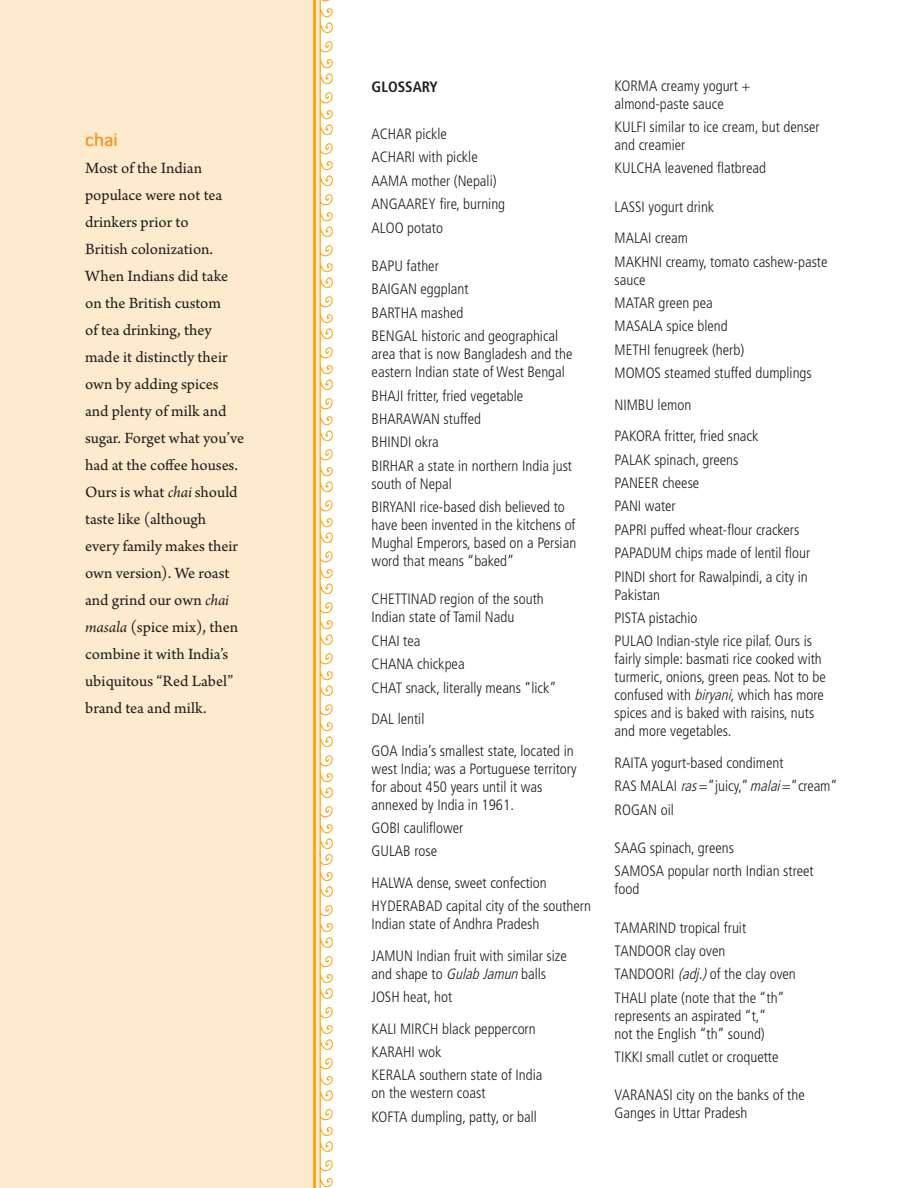
<style>
.page{position:relative;width:918px;height:1188px;background:#fff}
.page>*{position:absolute;margin:0;border:0;box-sizing:border-box;transform-origin:0 0}
.t1{font:500 18px "Diavlo";color:#f7931d}
.t2{font:16.5px/27px "Arno Pro Sm Text";color:#231f20}
.t3{font:300 condensed 15px/23.4px "Frutiger";color:#231f20}
.t4{font:700 condensed 15px "Frutiger";color:#231f20}
.s1{font-family:"Arno Pro";font-style:italic}
.s2{font-style:italic}
</style>
<div class="page">
<div style="left:0;top:0;width:320px;height:1188px;background:#feebcd"></div>
<hr style="left:313px;top:853px;width:2px;height:335px;background:#f9a91b">
<hr style="left:313px;top:0;width:2px;height:856px;background:#f9a91b">
<svg style="left:320px;top:0;width:13px;height:1188px"></svg>
<p class="t1" style="left:85px;top:128px;width:34px">chai</p>
<p class="t2" style="left:85px;top:155px;width:161px">Most of the Indian populace were not tea drinkers prior to<br>British colonization.<br>When Indians did take on the British custom<br>of tea drinking, they made it distinctly their own by adding spices and plenty of milk and sugar. Forget what you’ve had at the coffee houses.<br>Ours is what <span class="s1">chai</span> should taste like (although every family makes their own version). We roast and grind our own <span class="s1">chai masala</span> (spice mix), then combine it with India’s ubiquitous “Red Label” brand tea and milk.</p>
<p class="t4" style="left:372px;top:78px;width:68px">GLOSSARY</p>
<p class="t3" style="left:372px;top:122px;width:135px">ACHAR pickle<br>ACHARI with pickle<br>AAMA mother (Nepali)<br>ANGAAREY fire, burning<br>ALOO potato</p>
<p class="t3" style="left:372px;top:254px;width:188px">BAPU father<br>BAIGAN eggplant<br>BARTHA mashed<br>BENGAL historic and geographical</p>
<p class="t3" style="left:372px;top:345px;width:202px;line-height:18px">area that is now Bangladesh and the eastern Indian state of West Bengal</p>
<p class="t3" style="left:372px;top:384px;width:202px">BHAJI fritter, fried vegetable<br>BHARAWAN stuffed<br>BHINDI okra<br>BIRHAR a state in northern India just</p>
<p class="t3" style="left:372px;top:472px;width:195px">south of Nepal<br>BIRYANI rice-based dish believed to</p>
<p class="t3" style="left:372px;top:516px;width:206px;line-height:18px;text-align:justify">have been invented in the kitchens of Mughal Emperors, based on a Persian word that means “baked”</p>
<p class="t3" style="left:372px;top:590px;width:174px;line-height:18px">CHETTINAD region of the south<br>Indian state of Tamil Nadu</p>
<p class="t3" style="left:372px;top:629px;width:187px">CHAI tea<br>CHANA chickpea<br>CHAT snack, literally means “lick”</p>
<p class="t3" style="left:372px;top:703px;width:204px;line-height:31.5px">DAL lentil<br>GOA India’s smallest state, located in</p>
<p class="t3" style="left:372px;top:760px;width:206px;line-height:18px">west India; was a Portuguese territory for about 450 years until it was annexed by India in 1961.</p>
<p class="t3" style="left:372px;top:816px;width:93px">GOBI cauliflower<br>GULAB rose</p>
<p class="t3" style="left:372px;top:871px;width:221px">HALWA dense, sweet confection<br>HYDERABAD capital city of the southern</p>
<p class="t3" style="left:372px;top:909px;width:197px;line-height:31.5px">Indian state of Andhra Pradesh<br>JAMUN Indian fruit with similar size</p>
<p class="t3" style="left:372px;top:962px;width:176px">and shape to <span class="s2">GulabJamun</span>balls<br>JOSH heat, hot</p>
<p class="t3" style="left:372px;top:1017px;width:172px">KALI MIRCH black peppercorn<br>KARAHI wok<br>KERALA southern state of India</p>
<p class="t3" style="left:372px;top:1082px;width:167px">on the western coast<br>KOFTA dumpling, patty, or ball</p>
<p class="t3" style="left:615px;top:77px;width:137px;line-height:18px">KORMA creamy yogurt + almond-paste sauce</p>
<p class="t3" style="left:615px;top:118px;width:206px;line-height:18px">KULFI similar to ice cream, but denser and creamier</p>
<p class="t3" style="left:615px;top:157px;width:153px">KULCHA leavened flatbread</p>
<p class="t3" style="left:615px;top:191px;width:101px;line-height:31.5px">LASSI yogurt drink<br>MALAI cream</p>
<p class="t3" style="left:615px;top:253px;width:214px;line-height:18px">MAKHNI creamy, tomato cashew-paste sauce</p>
<p class="t3" style="left:615px;top:291px;width:199px">MATAR green pea<br>MASALA spice blend<br>METHI fenugreek (herb)<br>MOMOS steamed stuffed dumplings</p>
<p class="t3" style="left:615px;top:389px;width:145px;line-height:31.5px">NIMBU lemon<br>PAKORA fritter, fried snack</p>
<p class="t3" style="left:615px;top:448px;width:197px">PALAK spinach, greens<br>PANEER cheese<br>PANI water<br>PAPRI puffed wheat-flour crackers<br>PAPADUM chips made of lentil flour<br>PINDI short for Rawalpindi, a city in</p>
<p class="t3" style="left:615px;top:583px;width:199px">Pakistan<br>PISTA pistachio<br>PULAO Indian-style rice pilaf. Ours is</p>
<p class="t3" style="left:615px;top:650px;width:213px;line-height:18px">fairly simple: basmati rice cooked with turmeric, onions, green peas. Not to be confused with <span class="s2">biryani,</span>which has more spices and is baked with raisins, nuts and more vegetables.</p>
<p class="t3" style="left:615px;top:751px;width:224px">RAITA yogurt-based condiment<br>RAS MALAI <span class="s2">ras</span>=”juicy,”<span class="s2">malai</span>=”cream”<br>ROGAN oil</p>
<p class="t3" style="left:615px;top:836px;width:201px">SAAG spinach, greens<br>SAMOSA popular north Indian street</p>
<p class="t3" style="left:615px;top:878px;width:26px">food</p>
<p class="t3" style="left:615px;top:916px;width:183px">TAMARIND tropical fruit<br>TANDOOR clay oven<br>TANDOORI <span class="s2">(adj.)</span>of the clay oven<br>THALI plate (note that the “th”</p>
<p class="t3" style="left:615px;top:1007px;width:153px;line-height:18px">represents an aspirated “t,” not the English “th” sound)</p>
<p class="t3" style="left:615px;top:1045px;width:165px">TIKKI small cutlet or croquette</p>
<p class="t3" style="left:615px;top:1086px;width:192px;line-height:18px">VARANASI city on the banks of the<br>Ganges in Uttar Pradesh</p>
</div>
